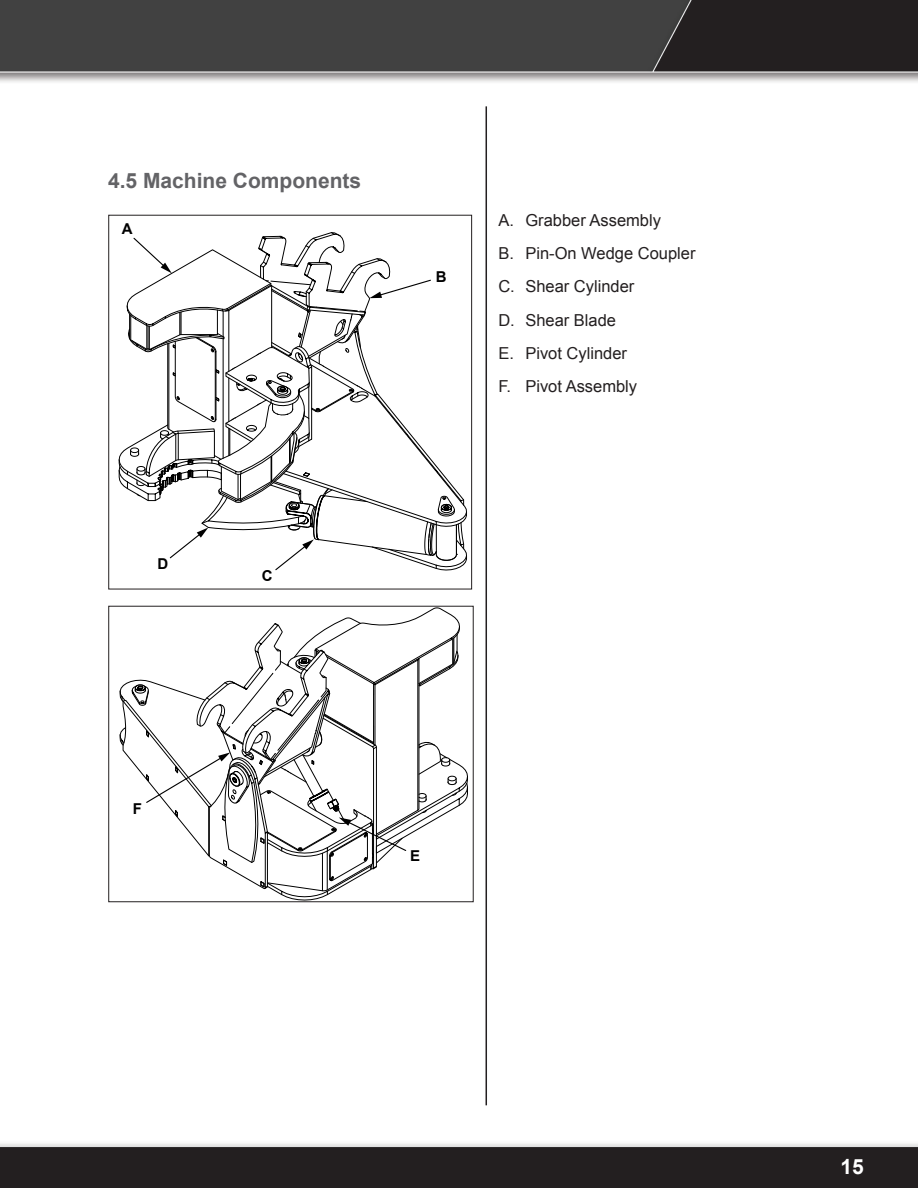
<style>
.page{position:relative;width:918px;height:1188px;background:#fff}
.page>*{position:absolute;margin:0;border:0;box-sizing:border-box;transform-origin:0 0}
.Secondary_Heading{font:700 21px "Arial";color:#636366}
.t1{font:700 21px "Arial";color:#fff}
.t2{font:16.5px "Arial";color:#231f20}
.t3{font:700 15px "Arial";color:#000}
</style>
<div class="page">
<img style="left:0;top:0;width:918px;height:1188px">
<hr style="left:486px;top:106px;width:1px;height:999px;background:#231f20">
<svg style="left:119px;top:232px;width:348px;height:339px"></svg>
<svg style="left:120px;top:608px;width:348px;height:292px"></svg>
<p class="Secondary_Heading" style="left:108px;top:165px;width:255px">4.5 Machine Components</p>
<p class="t3" style="left:122px;top:218px;width:12px">A</p>
<p class="t3" style="left:157px;top:553px;width:12px">D</p>
<p class="t3" style="left:262px;top:565px;width:12px">C</p>
<p class="t3" style="left:436px;top:266px;width:12px">B</p>
<p class="t2" style="left:498px;top:209px;width:164px">A. Grabber Assembly</p>
<p class="t2" style="left:498px;top:242px;width:199px">B. Pin-On Wedge Coupler</p>
<p class="t2" style="left:498px;top:275px;width:138px">C. Shear Cylinder</p>
<p class="t2" style="left:498px;top:309px;width:119px">D. Shear Blade</p>
<p class="t2" style="left:498px;top:342px;width:130px">E. Pivot Cylinder</p>
<p class="t2" style="left:498px;top:375px;width:140px">F. Pivot Assembly</p>
<p class="t3" style="left:133px;top:798px;width:11px">F</p>
<p class="t3" style="left:410px;top:845px;width:12px">E</p>
<p class="t1" style="left:841px;top:1151px;width:25px">15</p>
</div>
